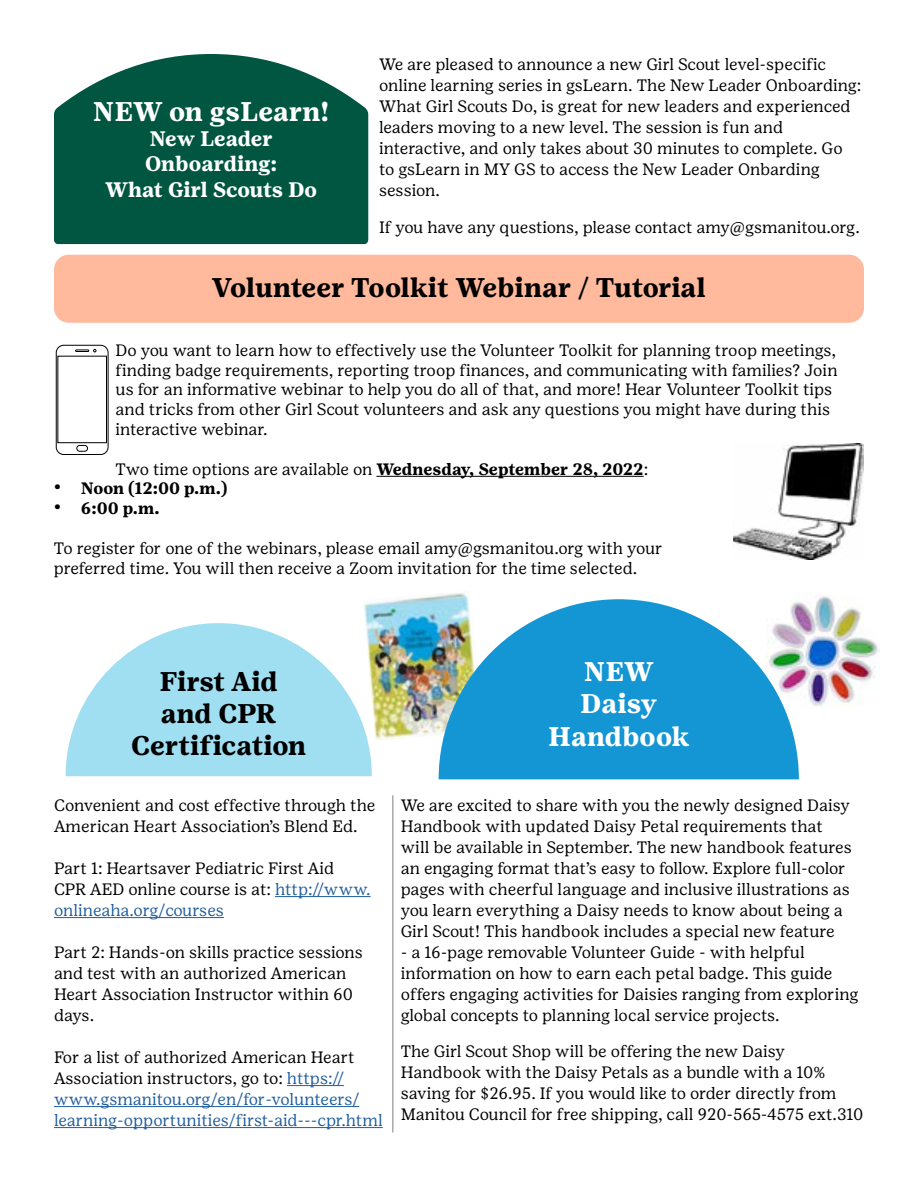
<style>
.page{position:relative;width:918px;height:1188px;background:#fff}
.page>*{position:absolute;margin:0;border:0;box-sizing:border-box;transform-origin:0 0}
.t1{font:700 27px/32.4px "Girl Scout Text";color:#000;text-align:center}
.t2{font:700 27px/32.4px "Girl Scout Text";color:#fff;text-align:center}
.t3{font:700 21px/25.2px "Girl Scout Text";letter-spacing:-.005em;color:#fff;text-align:center}
.t4{font:16.5px/21px "Girl Scout Text";color:#000}
.t5{font:16.5px/21px "Girl Scout Text";color:#215e9e}
.t6{font:700 16.5px "Girl Scout Text";color:#000}
.s1{font-weight:700}
.s2{color:#215e9e}
.s3{color:#000}
</style>
<div class="page">
<img style="left:799px;top:594px;width:79px;height:112px">
<img style="left:364px;top:593px;width:105px;height:147px">
<hr style="left:275px;top:896px;width:96px;height:1px;background:#215e9e">
<hr style="left:54px;top:917px;width:170px;height:1px;background:#215e9e">
<hr style="left:287px;top:1085px;width:57px;height:1px;background:#215e9e">
<hr style="left:54px;top:1106px;width:305px;height:1px;background:#215e9e">
<hr style="left:54px;top:1127px;width:329px;height:1px;background:#215e9e">
<svg style="left:439px;top:599px;width:360px;height:180px;fill:#1496d4"></svg>
<svg style="left:66px;top:623px;width:306px;height:153px;fill:#a0def1"></svg>
<hr style="left:392px;top:795px;width:2px;height:337px;background:#a8a8a8">
<svg style="left:54px;top:54px;width:314px;height:190px;fill:#005640"></svg>
<div style="left:54px;top:255px;width:810px;height:68px;background:#ffb99d;border-radius:15px"></div>
<img style="left:734px;top:444px;width:130px;height:116px">
<svg style="left:55px;top:345px;width:54px;height:110px"></svg>
<hr style="left:376px;top:476px;width:268px;height:1px;background:#000">
<h1 class="t2" style="left:93px;top:95px;width:238px">NEW on gsLearn!</h1>
<p class="t3" style="left:105px;top:126px;width:214px">New Leader<br>Onboarding:<br>What Girl Scouts Do</p>
<p class="t4" style="left:379px;top:53px;width:484px">We are pleased to announce a new Girl Scout level-specific online learning series in gsLearn. The New Leader Onboarding:<br>What Girl Scouts Do, is great for new leaders and experienced leaders moving to a new level. The session is fun and interactive, and only takes about 30 minutes to complete. Go to gsLearn in MY GS to access the New Leader Onbarding session.</p>
<p class="t4" style="left:379px;top:217px;width:482px">If you have any questions, please contact amy@gsmanitou.org.</p>
<h1 class="t1" style="left:212px;top:272px;width:496px">Volunteer Toolkit Webinar / Tutorial</h1>
<p class="t4" style="left:116px;top:340px;width:724px;line-height:19.8px">Do you want to learn how to effectively use the Volunteer Toolkit for planning troop meetings, finding badge requirements, reporting troop finances, and communicating with families? Join us for an informative webinar to help you do all of that, and more! Hear Volunteer Toolkit tips and tricks from other Girl Scout volunteers and ask any questions you might have during this interactive webinar.</p>
<p class="t4" style="left:116px;top:458px;width:534px">Two time options are available on <span class="s1">Wednesday, September 28, 2022</span>:</p>
<p class="t6" style="left:54px;top:479px;width:175px">• Noon (12:00 p.m.)</p>
<p class="t6" style="left:54px;top:499px;width:107px">• 6:00 p.m.</p>
<p class="t4" style="left:54px;top:538px;width:610px;line-height:19.8px">To register for one of the webinars, please email amy@gsmanitou.org with your preferred time. You will then receive a Zoom invitation for the time selected.</p>
<h1 class="t1" style="left:131px;top:665px;width:177px">First Aid and CPR<br>Certification</h1>
<p class="t4" style="left:54px;top:795px;width:323px">Convenient and cost effective through the<br>American Heart Association’s Blend Ed.</p>
<p class="t4" style="left:54px;top:858px;width:318px">Part 1: Heartsaver Pediatric First Aid<br>CPR AED online course is at: <span class="s2">http://www. onlineaha.org/courses</span></p>
<p class="t4" style="left:54px;top:942px;width:310px">Part 2: Hands-on skills practice sessions and test with an authorized American<br>Heart Association Instructor within 60 days.</p>
<p class="t5" style="left:54px;top:1047px;width:330px"><span class="s3">For a list of authorized American Heart Association instructors, go to:</span> https:// www.gsmanitou.org/en/for-volunteers/ learning-opportunities/first-aid---cpr.html</p>
<h1 class="t2" style="left:548px;top:655px;width:142px">NEW<br>Daisy<br>Handbook</h1>
<p class="t4" style="left:401px;top:795px;width:453px">We are excited to share with you the newly designed Daisy Handbook with updated Daisy Petal requirements that will be available in September. The new handbook features an engaging format that’s easy to follow. Explore full-color pages with cheerful language and inclusive illustrations as you learn everything a Daisy needs to know about being a Girl Scout! This handbook includes a special new feature</p>
<p class="t4" style="left:401px;top:942px;width:459px">- a 16-page removable Volunteer Guide - with helpful information on how to earn each petal badge. This guide offers engaging activities for Daisies ranging from exploring global concepts to planning local service projects.</p>
<p class="t4" style="left:401px;top:1041px;width:464px">The Girl Scout Shop will be offering the new Daisy Handbook with the Daisy Petals as a bundle with a 10% saving for $26.95. If you would like to order directly from Manitou Council for free shipping, call 920-565-4575 ext.310</p>
</div>
